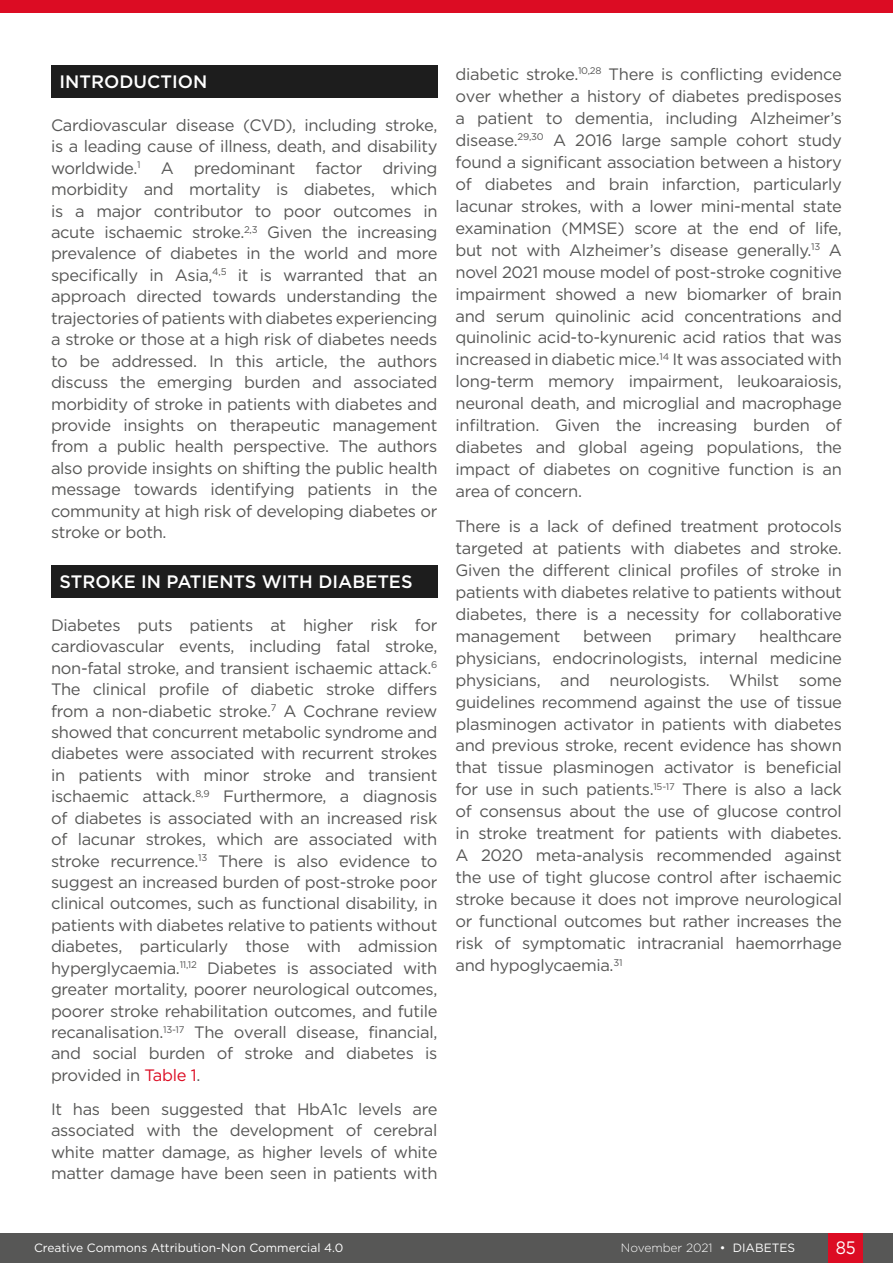
<style>
.page{position:relative;width:893px;height:1263px;background:#fff}
.page>*{position:absolute;margin:0;border:0;box-sizing:border-box;transform-origin:0 0}
.H1__Heading_1{font:500 18px "Gotham";color:#fff}
.t1{font:18px "Gotham";color:#fff;scale:.9 1}
.Body_Text__Justifica{font:16.5px/21.5px "Gotham";letter-spacing:-.02em;color:#575756;text-align:justify}
.t2{font:12px "Gotham";color:#fff}
.t3{font:300 12px "Gotham";color:#fff}
.s1{color:#dc0c23}
.s2{font-weight:400}
</style>
<div class="page">
<div style="left:0;top:1233px;width:893px;height:30px;background:#575756"></div>
<div style="left:829px;top:1233px;width:34px;height:30px;background:#dc0c23"></div>
<div style="left:51px;top:65px;width:386px;height:33px;background:#1d1d1d"></div>
<div style="left:51px;top:565px;width:386px;height:33px;background:#1d1d1d"></div>
<div style="left:0;top:0;width:893px;height:13px;background:#dc0c23"></div>
<p class="H1__Heading_1" style="left:60px;top:70px;width:149px">INTRODUCTION</p>
<p class="Body_Text__Justifica" style="left:51px;top:114px;width:388px">Cardiovascular disease (CVD), including stroke, is a leading cause of illness, death, and disability worldwide.<sup>1</sup> A predominant factor driving morbidity and mortality is diabetes, which is a major contributor to poor outcomes in acute ischaemic stroke.<sup>2,3</sup> Given the increasing prevalence of diabetes in the world and more specifically in Asia,<sup>4,5</sup> it is warranted that an approach directed towards understanding the trajectories of patients with diabetes experiencing a stroke or those at a high risk of diabetes needs to be addressed. In this article, the authors discuss the emerging burden and associated morbidity of stroke in patients with diabetes and provide insights on therapeutic management from a public health perspective. The authors also provide insights on shifting the public health message towards identifying patients in the community at high risk of developing diabetes or stroke or both.</p>
<p class="H1__Heading_1" style="left:60px;top:570px;width:355px">STROKE IN PATIENTS WITH DIABETES</p>
<p class="Body_Text__Justifica" style="left:51px;top:614px;width:388px">Diabetes puts patients at higher risk for cardiovascular events, including fatal stroke, non-fatal stroke, and transient ischaemic attack.<sup>6<br></sup>The clinical profile of diabetic stroke differs from a non-diabetic stroke.<sup>7</sup> A Cochrane review showed that concurrent metabolic syndrome and diabetes were associated with recurrent strokes in patients with minor stroke and transient ischaemic attack.<sup>8,9</sup> Furthermore, a diagnosis of diabetes is associated with an increased risk of lacunar strokes, which are associated with stroke recurrence.<sup>13</sup> There is also evidence to suggest an increased burden of post-stroke poor clinical outcomes, such as functional disability, in patients with diabetes relative to patients without diabetes, particularly those with admission hyperglycaemia.<sup>11,12</sup> Diabetes is associated with greater mortality, poorer neurological outcomes, poorer stroke rehabilitation outcomes, and futile recanalisation.<sup>13-17</sup> The overall disease, financial, and social burden of stroke and diabetes is provided in <span class="s1">Table 1</span>.</p>
<p class="Body_Text__Justifica" style="left:51px;top:1098px;width:388px">It has been suggested that HbA1c levels are associated with the development of cerebral white matter damage, as higher levels of white matter damage have been seen in patients with</p>
<p class="Body_Text__Justifica" style="left:455px;top:63px;width:388px;line-height:21.9px">diabetic stroke.<sup>10,28</sup> There is conflicting evidence over whether a history of diabetes predisposes a patient to dementia, including Alzheimer’s disease.<sup>29,30</sup> A 2016 large sample cohort study found a significant association between a history of diabetes and brain infarction, particularly lacunar strokes, with a lower mini-mental state examination (MMSE) score at the end of life, but not with Alzheimer’s disease generally.<sup>13</sup> A novel 2021 mouse model of post-stroke cognitive impairment showed a new biomarker of brain and serum quinolinic acid concentrations and quinolinic acid-to-kynurenic acid ratios that was increased in diabetic mice.<sup>14</sup> It was associated with long-term memory impairment, leukoaraiosis, neuronal death, and microglial and macrophage infiltration. Given the increasing burden of diabetes and global ageing populations, the impact of diabetes on cognitive function is an area of concern.</p>
<p class="Body_Text__Justifica" style="left:455px;top:515px;width:388px;line-height:21.9px">There is a lack of defined treatment protocols targeted at patients with diabetes and stroke.<br>Given the different clinical profiles of stroke in patients with diabetes relative to patients without diabetes, there is a necessity for collaborative management</p>
<p class="Body_Text__Justifica" style="left:455px;top:624px;width:388px;line-height:21.9px;text-indent:304px">healthcare physicians, endocrinologists, internal medicine physicians, and neurologists. Whilst some guidelines recommend against the use of tissue plasminogen activator in patients with diabetes and previous stroke, recent evidence has shown that tissue plasminogen activator is beneficial for use in such patients.<sup>15-17</sup> There is also a lack of consensus about the use of glucose control in stroke treatment for patients with diabetes.<br>A 2020 meta-analysis recommended against the use of tight glucose control after ischaemic stroke because it does not improve neurological or functional outcomes but rather increases the risk of symptomatic intracranial haemorrhage and hypoglycaemia.<sup>31</sup></p>
<p class="Body_Text__Justifica" style="left:583px;top:625px;width:70px">between</p>
<p class="Body_Text__Justifica" style="left:675px;top:625px;width:63px">primary</p>
<p class="t2" style="left:34px;top:1240px;width:311px">Creative Commons Attribution-Non Commercial 4.0</p>
<p class="t3" style="left:621px;top:1240px;width:176px">November 2021 <span class="s2">• DIABETES</span></p>
<p class="t1" style="left:836px;top:1236px;width:23px">85</p>
</div>
